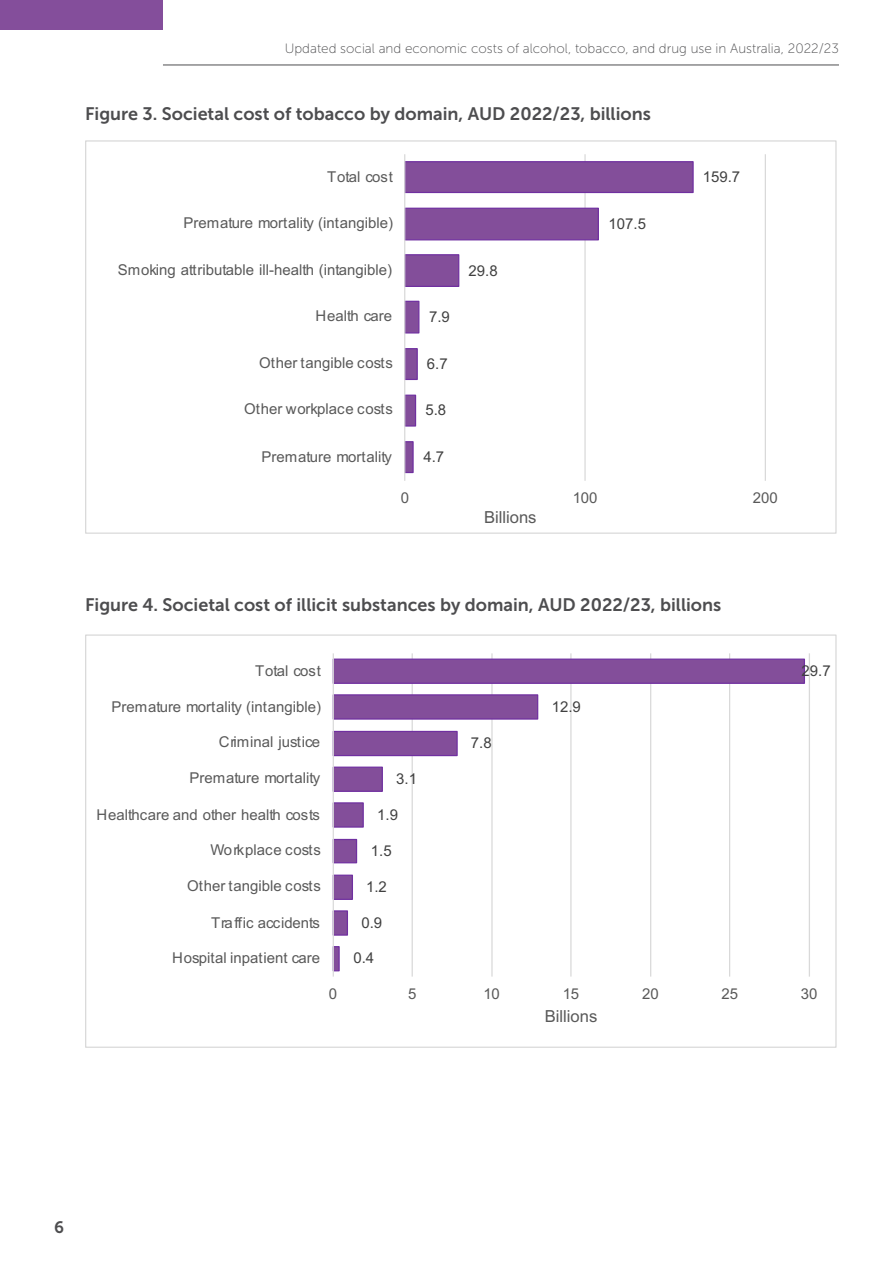
<style>
.page{position:relative;width:893px;height:1263px;background:#fff}
.page>*{position:absolute;margin:0;border:0;box-sizing:border-box;transform-origin:0 0}
.t1{font:18px "Museo Sans 700";color:#4d4d4f}
.t2{font:16.65px "Arial";color:#595959}
.t3{font:16.5px "Museo Sans 700";color:#4d4d4f}
.t4{font:15px "Arial";color:#595959}
.t5{font:15px "Arial";color:#404040}
.t6{font:13.5px "Museo Sans 100";color:#4d4d4f}
</style>
<div class="page">
<hr style="left:163px;top:65px;width:676px;height:1px;background:#4d4d4f">
<div style="left:0;top:0;width:163px;height:29px;background:#844e9b"></div>
<hr style="left:584px;top:154px;width:2px;height:327px;background:#d9d9d9">
<hr style="left:765px;top:154px;width:1px;height:327px;background:#d9d9d9">
<svg style="left:405px;top:160px;width:289px;height:314px"></svg>
<hr style="left:404px;top:154px;width:1px;height:327px;background:#d9d9d9">
<hr style="left:412px;top:653px;width:1px;height:323px;background:#d9d9d9">
<hr style="left:491px;top:653px;width:2px;height:323px;background:#d9d9d9">
<hr style="left:570px;top:653px;width:1px;height:323px;background:#d9d9d9">
<hr style="left:650px;top:653px;width:1px;height:323px;background:#d9d9d9">
<hr style="left:729px;top:653px;width:1px;height:323px;background:#d9d9d9">
<hr style="left:809px;top:653px;width:1px;height:323px;background:#d9d9d9">
<svg style="left:332px;top:658px;width:473px;height:314px"></svg>
<hr style="left:333px;top:653px;width:1px;height:323px;background:#d9d9d9">
<p class="t6" style="left:285px;top:41px;width:556px">Updated social and economic costs of alcohol, tobacco, and drug use in Australia, 2022/23</p>
<p class="t1" style="left:85px;top:104px;width:567px">Figure 3. Societal cost of tobacco by domain, AUD 2022/23, billions</p>
<p class="t4" style="left:327px;top:166px;width:67px">Total cost</p>
<p class="t4" style="left:183px;top:213px;width:211px">Premature mortality (intangible)</p>
<p class="t5" style="left:609px;top:213px;width:39px">107.5</p>
<p class="t4" style="left:118px;top:259px;width:276px">Smoking attributable ill-health (intangible)</p>
<p class="t5" style="left:469px;top:260px;width:31px">29.8</p>
<p class="t4" style="left:316px;top:306px;width:78px">Health care</p>
<p class="t5" style="left:429px;top:306px;width:22px">7.9</p>
<p class="t4" style="left:259px;top:352px;width:135px">Other tangible costs</p>
<p class="t5" style="left:427px;top:353px;width:22px">6.7</p>
<p class="t4" style="left:244px;top:399px;width:150px">Other workplace costs</p>
<p class="t5" style="left:425px;top:400px;width:22px">5.8</p>
<p class="t4" style="left:262px;top:446px;width:132px">Premature mortality</p>
<p class="t5" style="left:423px;top:446px;width:22px">4.7</p>
<p class="t5" style="left:703px;top:166px;width:39px">159.7</p>
<p class="t4" style="left:401px;top:488px;width:10px">0</p>
<p class="t4" style="left:573px;top:488px;width:26px">100</p>
<p class="t4" style="left:753px;top:488px;width:26px">200</p>
<p class="t2" style="left:484px;top:506px;width:54px">Billions</p>
<p class="t1" style="left:85px;top:595px;width:638px">Figure 4. Societal cost of illicit substances by domain, AUD 2022/23, billions</p>
<p class="t4" style="left:255px;top:660px;width:67px">Total cost</p>
<p class="t4" style="left:111px;top:696px;width:211px">Premature mortality (intangible)</p>
<p class="t5" style="left:552px;top:697px;width:31px">12.9</p>
<p class="t4" style="left:219px;top:732px;width:103px">Criminal justice</p>
<p class="t5" style="left:471px;top:732px;width:22px">7.8</p>
<p class="t4" style="left:190px;top:767px;width:132px">Premature mortality</p>
<p class="t5" style="left:396px;top:768px;width:22px">3.1</p>
<p class="t4" style="left:96px;top:804px;width:225px">Healthcare and other health costs</p>
<p class="t5" style="left:377px;top:804px;width:22px">1.9</p>
<p class="t4" style="left:210px;top:840px;width:112px">Workplace costs</p>
<p class="t5" style="left:371px;top:840px;width:22px">1.5</p>
<p class="t4" style="left:187px;top:875px;width:135px">Other tangible costs</p>
<p class="t5" style="left:366px;top:876px;width:22px">1.2</p>
<p class="t4" style="left:211px;top:912px;width:110px">Traffic accidents</p>
<p class="t5" style="left:361px;top:912px;width:22px">0.9</p>
<p class="t4" style="left:172px;top:948px;width:149px">Hospital inpatient care</p>
<p class="t5" style="left:353px;top:948px;width:22px">0.4</p>
<p class="t5" style="left:801px;top:660px;width:31px">29.7</p>
<p class="t4" style="left:329px;top:983px;width:10px">0</p>
<p class="t4" style="left:408px;top:983px;width:10px">5</p>
<p class="t4" style="left:483px;top:983px;width:18px">10</p>
<p class="t4" style="left:563px;top:983px;width:18px">15</p>
<p class="t4" style="left:642px;top:983px;width:18px">20</p>
<p class="t4" style="left:721px;top:983px;width:18px">25</p>
<p class="t4" style="left:801px;top:983px;width:18px">30</p>
<p class="t2" style="left:545px;top:1005px;width:54px">Billions</p>
<p class="t3" style="left:54px;top:1218px;width:11px">6</p>
</div>
